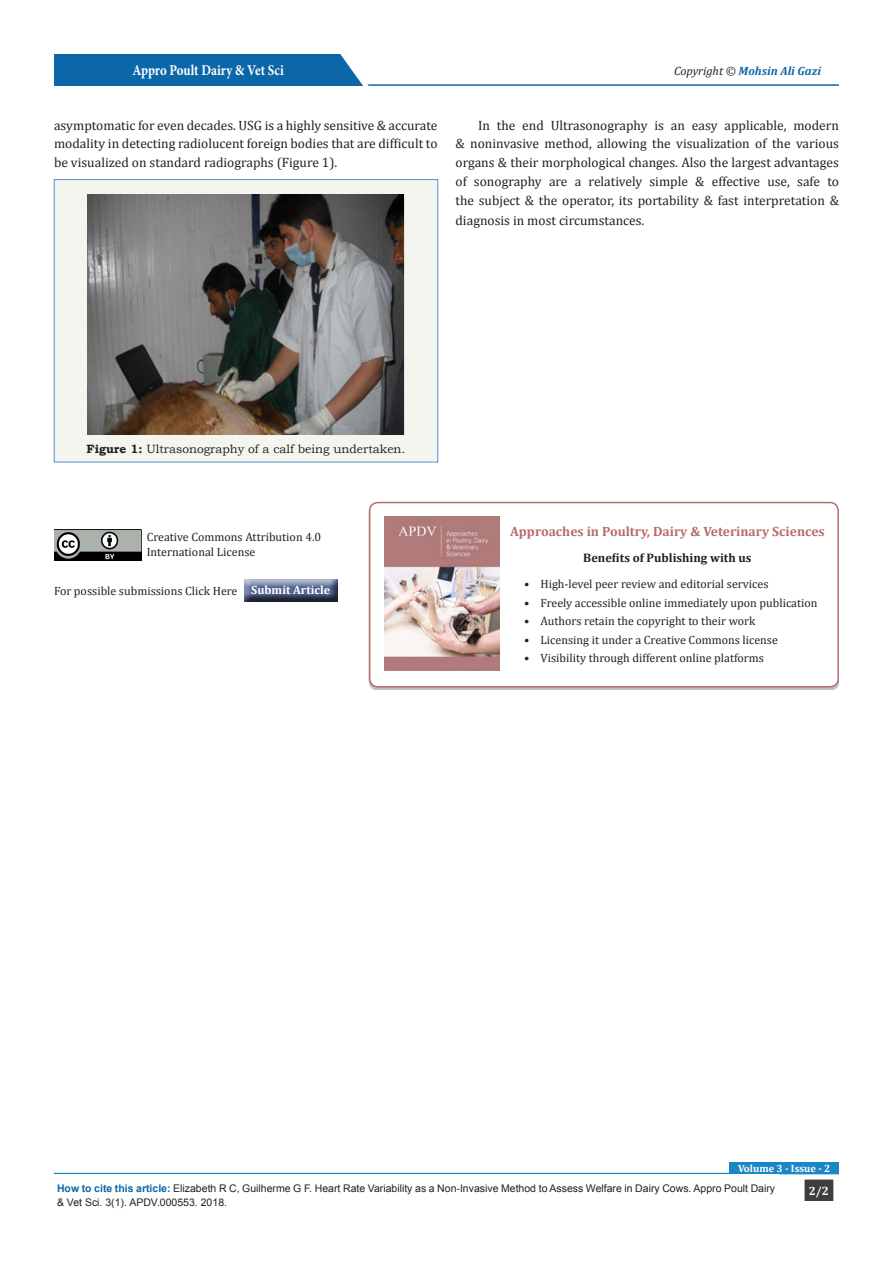
<style>
.page{position:relative;width:893px;height:1263px;background:#fff}
.page>*{position:absolute;margin:0;border:0;box-sizing:border-box;transform-origin:0 0}
.t1{font:700 15px "Minion Pro";letter-spacing:-.005em;color:#fff;scale:.86 1}
.t2{font:13.5px/18.8px "Cambria";color:#231f20;text-align:justify}
.t3{font:700 13.5px "Cambria";color:#b86b6a}
.t4{font:700 12.3px "Cambria";color:#231f20}
.t5{font:12px/14.4px "Cambria";color:#231f20}
.t6{font:12px "Bookman Old Style";color:#231f20}
.t7{font:italic 700 12px "Cambria";color:#0b67a8}
.t8{font:700 12px "Cambria";color:#fff}
.t9{font:700 12px "Cambria";color:#fffdee}
.t10{font:10.5px/13.5px "Arial";color:#231f20}
.t11{font:700 10.5px "Cambria";color:#fff}
.s1{font-weight:400;color:#231f20}
.s2{font-weight:700}
.s3{font-weight:700;color:#0b67a8}
</style>
<div class="page">
<hr style="left:206px;top:84px;width:633px;height:2px;background:#0b67a8">
<div style="left:54px;top:54px;width:308px;height:32px;background:#0b67a8"></div>
<svg style="left:340px;top:54px;width:34px;height:32px"></svg>
<div style="left:804px;top:1179px;width:30px;height:22px;background:#3e3e3f"></div>
<div style="left:804px;top:1179px;width:30px;height:23px;border:1px solid #fff"></div>
<hr style="left:54px;top:1173px;width:785px;height:1px;background:#0b88c4">
<div style="left:54px;top:180px;width:384px;height:282px;background:#f5f5f0"></div>
<div style="left:54px;top:179px;width:384px;height:283px;border:1px solid #548dd4"></div>
<img style="left:88px;top:194px;width:316px;height:241px">
<div style="left:730px;top:1162px;width:109px;height:12px;background:#1b86c6"></div>
<div style="left:243px;top:578px;width:97px;height:24px;background:#231f20;opacity:.75"></div>
<img style="left:54px;top:530px;width:88px;height:31px">
<div style="left:369px;top:502px;width:470px;height:185px;border:2px solid #b86b6a;border-radius:9px"></div>
<img style="left:385px;top:517px;width:114px;height:153px">
<p class="t1" style="left:133px;top:60px;width:177px">Appro Poult Dairy &amp; Vet Sci</p>
<p class="t2" style="left:54px;top:116px;width:385px">asymptomatic for even decades. USG is a highly sensitive &amp; accurate modality in detecting radiolucent foreign bodies that are difficult to be visualized on standard radiographs (Figure 1).</p>
<p class="t7" style="left:674px;top:62px;width:148px"><span class="s1">Copyright ©</span> Mohsin Ali Gazi</p>
<p class="t2" style="left:455px;top:116px;width:385px;text-indent:22px">In the end Ultrasonography is an easy applicable, modern &amp; noninvasive method, allowing the visualization of the various organs &amp; their morphological changes. Also the largest advantages of sonography are a relatively simple &amp; effective use, safe to the subject &amp; the operator, its portability &amp; fast interpretation &amp;</p>
<p class="t2" style="left:455px;top:211px;width:190px">diagnosis in most circumstances.</p>
<p class="t6" style="left:87px;top:441px;width:320px"><span class="s2">Figure 1:</span> Ultrasonography of a calf being undertaken.</p>
<p class="t5" style="left:147px;top:530px;width:176px">Creative Commons Attribution 4.0<br>International License</p>
<p class="t5" style="left:54px;top:584px;width:185px">For possible submissions Click Here</p>
<p class="t8" style="left:251px;top:581px;width:81px">Submit Article</p>
<p class="t3" style="left:510px;top:522px;width:316px">Approaches in Poultry, Dairy &amp; Veterinary Sciences</p>
<p class="t4" style="left:583px;top:549px;width:170px">Benefits of Publishing with us</p>
<p class="t5" style="left:524px;top:577px;width:246px">• High-level peer review and editorial services</p>
<p class="t5" style="left:524px;top:595px;width:295px">• Freely accessible online immediately upon publication</p>
<p class="t5" style="left:524px;top:614px;width:233px">• Authors retain the copyright to their work</p>
<p class="t5" style="left:524px;top:632px;width:255px">• Licensing it under a Creative Commons license</p>
<p class="t5" style="left:524px;top:651px;width:242px">• Visibility through different online platforms</p>
<p class="t11" style="left:738px;top:1161px;width:94px">Volume 3 - Issue - 2</p>
<p class="t10" style="left:57px;top:1182px;width:720px"><span class="s3">How to cite this article:</span> Elizabeth R C, Guilherme G F. Heart Rate Variability as a Non-Invasive Method to Assess Welfare in Dairy Cows. Appro Poult Dairy &amp; Vet Sci. 3(1). APDV.000553. 2018.</p>
<p class="t9" style="left:809px;top:1182px;width:22px">2/2</p>
</div>
